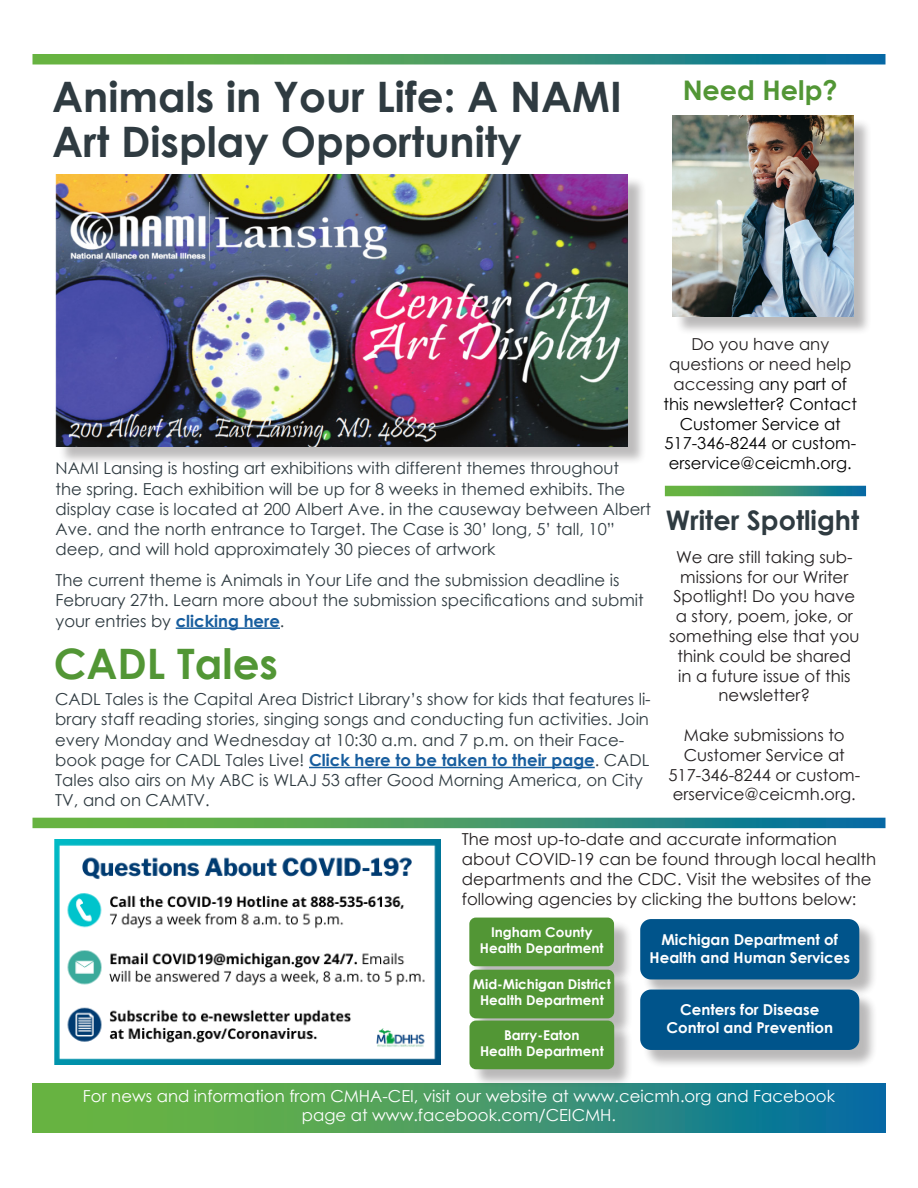
<style>
.page{position:relative;width:918px;height:1188px;background:#fff}
.page>*{position:absolute;margin:0;border:0;box-sizing:border-box;transform-origin:0 0}
.t1{font:700 42px/45px "Century Gothic";color:#2f3b41}
.t2{font:700 42px "Century Gothic";color:#529635}
.t3{font:700 27px "Century Gothic";color:#2f3b41}
.t4{font:700 27px "Century Gothic";color:#529635}
.t5{font:16.5px/20.2px "Century Gothic";color:#2f3b41}
.t6{font:16.5px/19.8px "Century Gothic";color:#231f20;text-align:center}
.t7{font:16.5px/19.8px "Century Gothic";color:#000;text-align:center}
.t8{font:16.5px/19.8px "Century Gothic";color:#fff;text-align:center}
.t9{font:700 15px/18px "Century Gothic";color:#fff;text-align:center}
.t10{font:700 13.5px/16.2px "Century Gothic";color:#fff;text-align:center}
.s1{font-weight:700;color:#175d9e}
.s2{color:#231f20}
</style>
<div class="page">
<svg style="left:32px;top:1083px;width:854px;height:49px;background:#40976a"></svg>
<svg style="left:32px;top:54px;width:854px;height:10px;background:#41976a"></svg>
<img style="left:54px;top:840px;width:386px;height:225px">
<div style="left:472px;top:920px;width:161px;height:65px;background:#231f20;opacity:.31"></div>
<div style="left:469px;top:918px;width:145px;height:48px;background:#529635;border-radius:6px"></div>
<div style="left:642px;top:921px;width:236px;height:77px;background:#231f20;opacity:.31"></div>
<div style="left:640px;top:919px;width:219px;height:60px;background:#00548b;border-radius:11px"></div>
<div style="left:642px;top:992px;width:236px;height:76px;background:#231f20;opacity:.31"></div>
<div style="left:640px;top:990px;width:219px;height:60px;background:#00548b;border-radius:11px"></div>
<div style="left:472px;top:972px;width:161px;height:65px;background:#231f20;opacity:.31"></div>
<div style="left:470px;top:970px;width:144px;height:48px;background:#529635;border-radius:6px"></div>
<div style="left:472px;top:1023px;width:161px;height:65px;background:#231f20;opacity:.31"></div>
<div style="left:470px;top:1021px;width:144px;height:48px;background:#529635;border-radius:6px"></div>
<svg style="left:32px;top:818px;width:854px;height:10px;background:#41976a"></svg>
<hr style="left:309px;top:767px;width:286px;height:1px;background:#175d9e">
<svg style="left:665px;top:486px;width:201px;height:10px;background:#41976a"></svg>
<div style="left:58px;top:177px;width:588px;height:288px;background:#231f20;opacity:.3"></div>
<img style="left:56px;top:174px;width:572px;height:272px">
<div style="left:675px;top:118px;width:198px;height:217px;background:#231f20;opacity:.31"></div>
<img style="left:673px;top:116px;width:181px;height:201px">
<hr style="left:176px;top:627px;width:104px;height:2px;background:#175d9e">
<p class="t1" style="left:52px;top:72px;width:571px">Animals in Your Life: A NAMI<br>Art Display Opportunity</p>
<p class="t4" style="left:683px;top:70px;width:156px">Need Help?</p>
<p class="t5" style="left:56px;top:458px;width:597px">NAMI Lansing is hosting art exhibitions with different themes throughout<br>the spring. Each exhibition will be up for 8 weeks in themed exhibits. The display case is located at 200 Albert Ave. in the causeway between Albert Ave. and the north entrance to Target. The Case is 30’ long, 5’ tall, 10” deep, and will hold approximately 30 pieces of artwork</p>
<p class="t5" style="left:56px;top:570px;width:590px">The current theme is Animals in Your Life and the submission deadline is<br>February 27th. Learn more about the submission specifications and submit your entries by <span class="s1">clicking here</span>.</p>
<p class="t2" style="left:54px;top:632px;width:226px">CADL Tales</p>
<p class="t5" style="left:55px;top:689px;width:597px">CADL Tales is the Capital Area District Library’s show for kids that features li&shy;brary staff reading stories, singing songs and conducting fun activities. Join every Monday and Wednesday at 10:30 a.m. and 7 p.m. on their Face&shy;book page for CADL Tales Live! <span class="s1">Click here to be taken to their page</span>. CADL Tales also airs on My ABC is WLAJ 53 after Good Morning America, on City TV, and on CAMTV.</p>
<p class="t7" style="left:664px;top:334px;width:195px"><span class="s2">Do you have any questions or need help accessing a</span>ny part of this newsletter? Contact<br>Customer Service at<br>517-346-8244 or custom&shy;erservice@ceicmh.org.</p>
<p class="t3" style="left:666px;top:500px;width:195px">Writer Spotlight</p>
<p class="t6" style="left:669px;top:547px;width:192px">We are still taking sub&shy;missions for our Writer<br>Spotlight! Do you have a story, poem, joke, or something else that you think could be shared in a future issue of this newsletter?</p>
<p class="t6" style="left:668px;top:725px;width:193px">Make submissions to<br>Customer Service at<br>517-346-8244 or custom&shy;erservice@ceicmh.org.</p>
<p class="t6" style="left:462px;top:829px;width:416px;text-align:left">The most up-to-date and accurate information about COVID-19 can be found through local health departments and the CDC. Visit the websites of the following agencies by clicking the buttons below:</p>
<p class="t10" style="left:480px;top:923px;width:125px">Ingham County<br>Health Department</p>
<p class="t10" style="left:473px;top:975px;width:139px">Mid-Michigan District<br>Health Department</p>
<p class="t10" style="left:504px;top:1026px;width:77px">Barry-Eaton</p>
<p class="t10" style="left:480px;top:1042px;width:125px">Health Department</p>
<p class="t9" style="left:650px;top:930px;width:202px">Michigan Department of<br>Health and Human Services</p>
<p class="t9" style="left:667px;top:1000px;width:168px">Centers for Disease<br>Control and Prevention</p>
<p class="t8" style="left:83px;top:1086px;width:754px">For news and information from CMHA-CEI, visit our website at www.ceicmh.org and Facebook page at www.facebook.com/CEICMH.</p>
</div>
